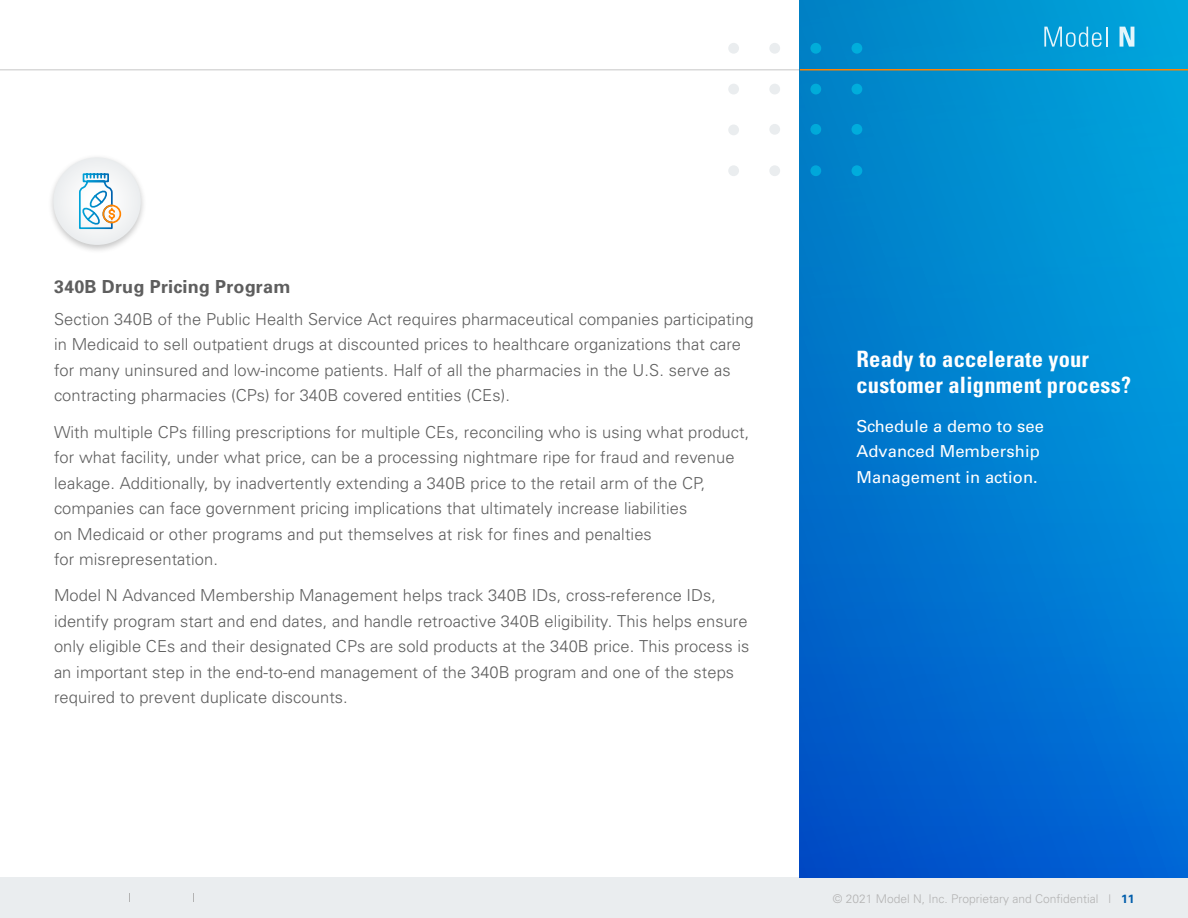
<style>
.page{position:relative;width:1188px;height:918px;background:#fff}
.page>*{position:absolute;margin:0;border:0;box-sizing:border-box;transform-origin:0 0}
.t1{font:700 condensed 22.5px/25.5px "Univers";letter-spacing:.01em;color:#fff}
.t2{font:700 18px "Univers";letter-spacing:.01em;color:#5e5e5e}
.t3{font:300 16.5px/25.5px "Univers";letter-spacing:.005em;color:#5e5e5e}
.t4{font:16.5px/25.5px "Univers";letter-spacing:.005em;color:#fff}
.t5{font:300 12px "Univers";color:#b3b3b3}
.s1{font-weight:700;color:#005dab}
</style>
<div class="page">
<hr style="left:0;top:69px;width:1188px;height:1px;background:#d9d9d9">
<div style="left:0;top:878px;width:1188px;height:40px;background:#eaedef"></div>
<svg style="left:800px;top:0;width:388px;height:878px;background:#007dd0"></svg>
<hr style="left:800px;top:69px;width:388px;height:1px;background:#ff8300">
<svg style="left:1044px;top:27px;width:63px;height:20px"></svg>
<svg style="left:1120px;top:27px;width:14px;height:20px"></svg>
<div style="left:47px;top:154px;width:100px;height:100px;background:#414141;opacity:.3"></div>
<div style="left:53px;top:157px;width:88px;height:88px;background:#eff1f2;border-radius:44px"></div>
<svg style="left:79px;top:173px;width:43px;height:57px"></svg>
<div style="left:728px;top:125px;width:11px;height:10px;background:#eaedef;border-radius:50%"></div>
<div style="left:728px;top:165px;width:11px;height:11px;background:#eaedef;border-radius:50%"></div>
<div style="left:852px;top:43px;width:10px;height:11px;background:#00aedb;border-radius:50%"></div>
<div style="left:852px;top:84px;width:10px;height:10px;background:#00addb;border-radius:50%"></div>
<div style="left:852px;top:124px;width:10px;height:11px;background:#00addc;border-radius:50%"></div>
<div style="left:852px;top:165px;width:10px;height:11px;background:#00acdc;border-radius:50%"></div>
<div style="left:769px;top:124px;width:11px;height:11px;background:#eaedef;border-radius:50%"></div>
<div style="left:810px;top:124px;width:11px;height:11px;background:#00aad9;border-radius:50%"></div>
<div style="left:769px;top:165px;width:11px;height:11px;background:#eaedef;border-radius:50%"></div>
<div style="left:810px;top:165px;width:11px;height:11px;background:#00a7da;border-radius:50%"></div>
<div style="left:728px;top:43px;width:11px;height:11px;background:#eaedef;border-radius:50%"></div>
<div style="left:728px;top:84px;width:11px;height:10px;background:#eaedef;border-radius:50%"></div>
<div style="left:769px;top:43px;width:11px;height:11px;background:#eaedef;border-radius:50%"></div>
<div style="left:810px;top:43px;width:11px;height:11px;background:#00acd9;border-radius:50%"></div>
<div style="left:769px;top:84px;width:11px;height:10px;background:#eaedef;border-radius:50%"></div>
<div style="left:810px;top:84px;width:11px;height:10px;background:#00acd9;border-radius:50%"></div>
<p class="t2" style="left:54px;top:275px;width:238px">340B Drug Pricing Program</p>
<p class="t3" style="left:54px;top:306px;width:701px">Section 340B of the Public Health Service Act requires pharmaceutical companies participating in Medicaid to sell outpatient drugs at discounted prices to healthcare organizations that care for many uninsured and low-income patients. Half of all the pharmacies in the U.S. serve as contracting pharmacies (CPs) for 340B covered entities (CEs).</p>
<p class="t3" style="left:54px;top:419px;width:697px">With multiple CPs filling prescriptions for multiple CEs, reconciling who is using what product, for what facility, under what price, can be a processing nightmare ripe for fraud and revenue leakage. Additionally, by inadvertently extending a 340B price to the retail arm of the CP, companies can face government pricing implications that ultimately increase liabilities<br>on Medicaid or other programs and put themselves at risk for fines and penalties<br>for misrepresentation.</p>
<p class="t3" style="left:54px;top:582px;width:697px">Model N Advanced Membership Management helps track 340B IDs, cross-reference IDs, identify program start and end dates, and handle retroactive 340B eligibility. This helps ensure only eligible CEs and their designated CPs are sold products at the 340B price. This process is an important step in the end-to-end management of the 340B program and one of the steps required to prevent duplicate discounts.</p>
<h1 class="t1" style="left:856px;top:346px;width:276px">Ready to accelerate your customer alignment process?</h1>
<p class="t4" style="left:856px;top:413px;width:189px">Schedule a demo to see<br>Advanced Membership<br>Management in action.</p>
<p class="t5" style="left:833px;top:891px;width:303px">© 2021 Model N, Inc. Proprietary and Confidential | <span class="s1">11</span></p>
</div>
